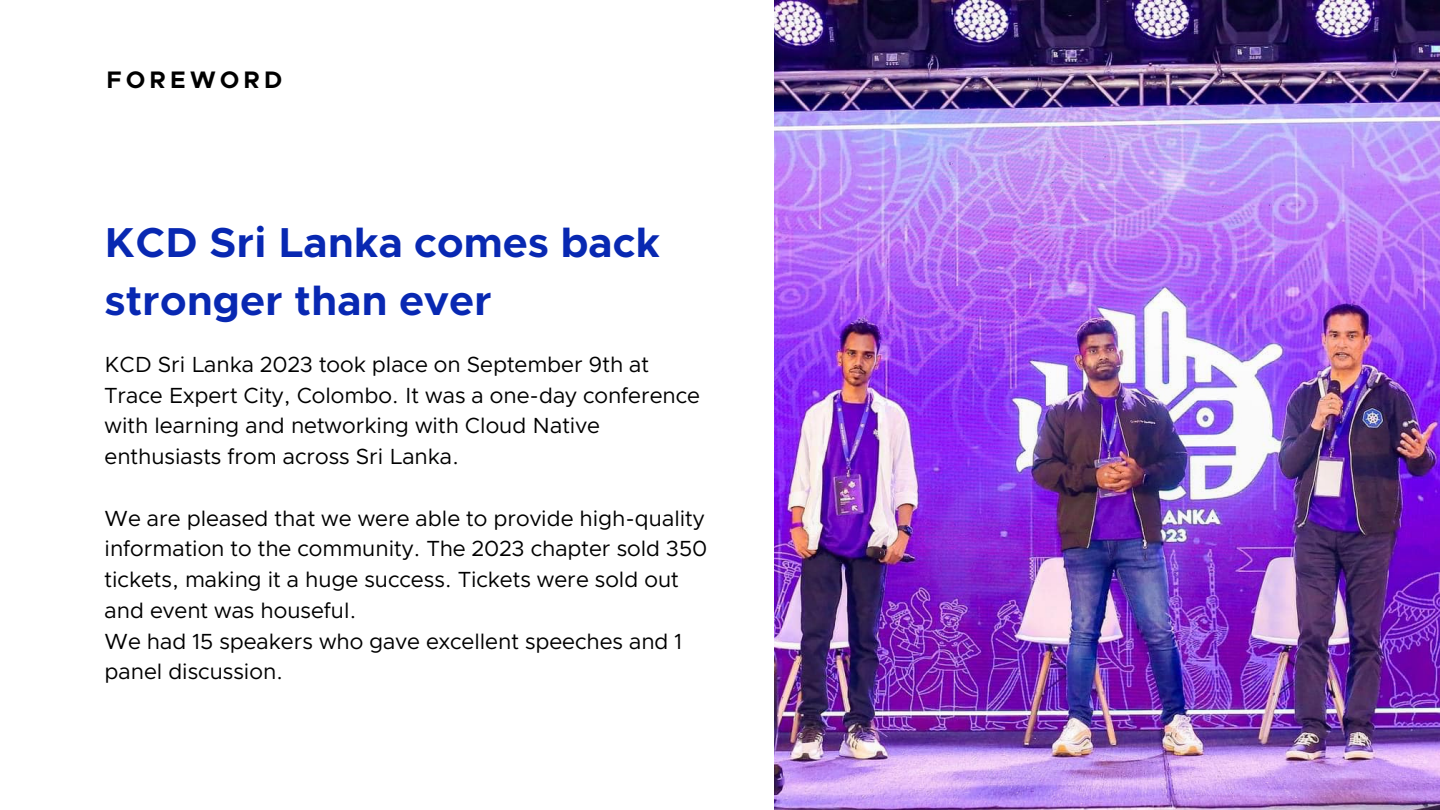
<style>
.page{position:relative;width:1440px;height:810px;background:#fff}
.page>*{position:absolute;margin:0;border:0;box-sizing:border-box;transform-origin:0 0}
.t1{font:700 42px/58.5px "Clarity City";color:#0828b2}
.t2{font:700 24px "Clarity City";letter-spacing:.155em;color:#000}
.t3{font:22px/30.8px "Clarity City";color:#000}
</style>
<div class="page">
<img style="left:774px;top:0;width:666px;height:810px">
<p class="t2" style="left:106px;top:69px;width:178px">FOREWORD</p>
<p class="t1" style="left:105px;top:215px;width:557px">KCD Sri Lanka comes back stronger than ever</p>
<p class="t3" style="left:105px;top:350px;width:597px">KCD Sri Lanka 2023 took place on September 9th at Trace Expert City, Colombo. It was a one-day conference with learning and networking with Cloud Native enthusiasts from across Sri Lanka.</p>
<p class="t3" style="left:105px;top:504px;width:604px">We are pleased that we were able to provide high-quality information to the community. The 2023 chapter sold 350 tickets, making it a huge success. Tickets were sold out and event was houseful.</p>
<p class="t3" style="left:105px;top:627px;width:579px">We had 15 speakers who gave excellent speeches and 1 panel discussion.</p>
</div>
